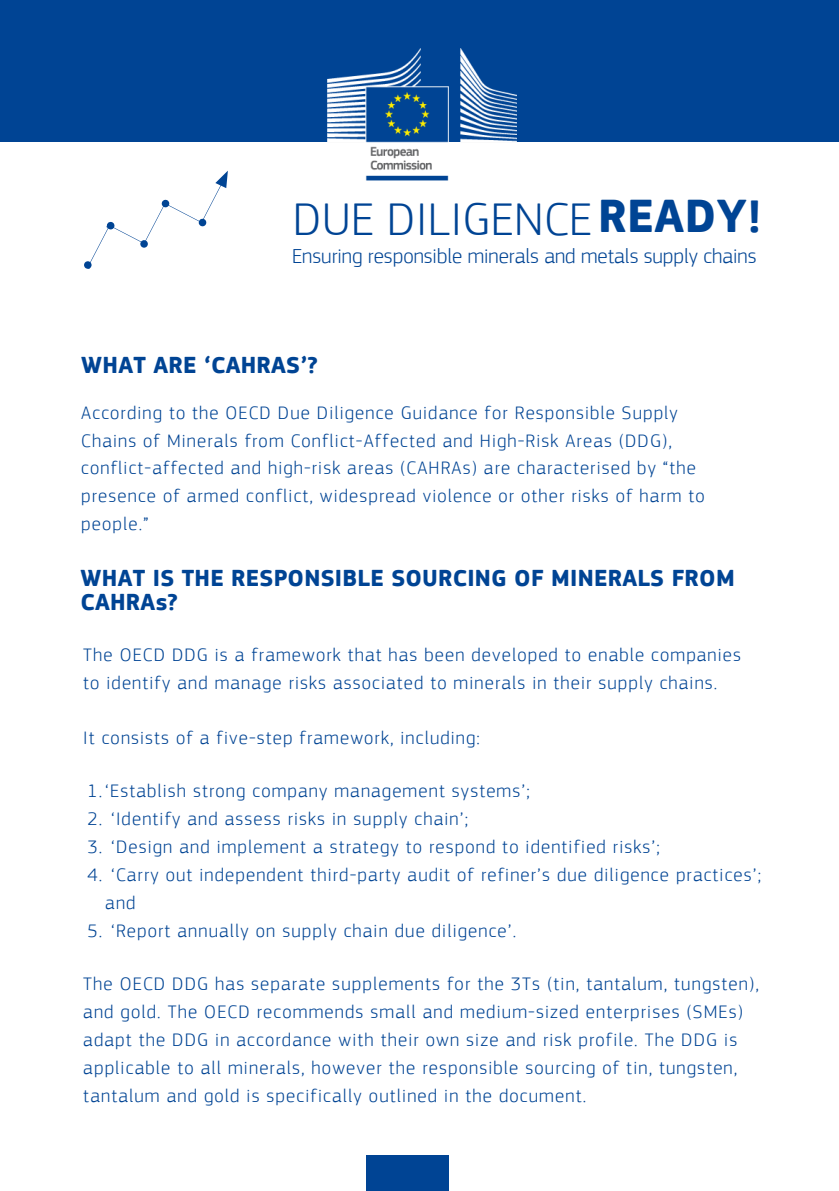
<style>
.page{position:relative;width:839px;height:1191px;background:#fff}
.page>*{position:absolute;margin:0;border:0;box-sizing:border-box;transform-origin:0 0}
.t1{font:300 48px "EC Square Sans Pro";letter-spacing:.01em;color:#004494}
.t2{font:700 24px/24.2px "EC Square Sans Pro";letter-spacing:.01em;color:#004494}
.t3{font:300 21.2px "EC Square Sans Pro";color:#004494}
.t4{font:300 19px/27.8px "EC Square Sans Pro";letter-spacing:.06em;color:#004494}
.s1{font-weight:700}
</style>
<div class="page">
<div style="left:0;top:0;width:838px;height:142px;background:#004494"></div>
<img style="left:327px;top:49px;width:189px;height:131px">
<div style="left:366px;top:1156px;width:83px;height:35px;background:#004494"></div>
<svg style="left:84px;top:170px;width:144px;height:99px"></svg>
<h1 class="t1" style="left:293px;top:191px;width:470px">DUE DILIGENCE<span class="s1">READY!</span></h1>
<p class="t3" style="left:292px;top:244px;width:466px">Ensuring responsible minerals and metals supply chains</p>
<p class="t2" style="left:81px;top:353px;width:238px">WHAT ARE ‘CAHRAS’?</p>
<p class="t4" style="left:81px;top:399px;width:625px">According to the OECD Due Diligence Guidance for Responsible Supply Chains of Minerals from Conflict-Affected and High-Risk Areas (DDG), conflict-affected and high-risk areas (CAHRAs) are characterised by “the presence of armed conflict, widespread violence or other risks of harm to people.”</p>
<p class="t2" style="left:81px;top:567px;width:655px">WHAT IS THE RESPONSIBLE SOURCING OF MINERALS FROM<br>CAHRAs?</p>
<p class="t4" style="left:83px;top:640px;width:659px">The OECD DDG is a framework that has been developed to enable companies to identify and manage risks associated to minerals in their supply chains.</p>
<p class="t4" style="left:83px;top:724px;width:398px">It consists of a five-step framework, including:</p>
<p class="t4" style="left:87px;top:777px;width:444px">1.‘Establish strong company management systems’;</p>
<p class="t4" style="left:111px;top:805px;width:358px">‘Identify and assess risks in supply chain’;</p>
<p class="t4" style="left:111px;top:833px;width:550px">‘Design and implement a strategy to respond to identified risks’;</p>
<p class="t4" style="left:111px;top:861px;width:651px">‘Carry out independent third-party audit of refiner’s due diligence practices’;</p>
<p class="t4" style="left:105px;top:888px;width:32px">and</p>
<p class="t4" style="left:111px;top:916px;width:406px">‘Report annually on supply chain due diligence’.</p>
<p class="t4" style="left:87px;top:805px;width:16px;text-align:justify">2.<br>3.<br>4.</p>
<p class="t4" style="left:87px;top:916px;width:16px">5.</p>
<p class="t4" style="left:83px;top:970px;width:677px">The OECD DDG has separate supplements for the 3Ts (tin, tantalum, tungsten), and gold. The OECD recommends small and medium-sized enterprises (SMEs) adapt the DDG in accordance with their own size and risk profile. The DDG is applicable to all minerals, however the responsible sourcing of tin, tungsten, tantalum and gold is specifically outlined in the document.</p>
</div>
